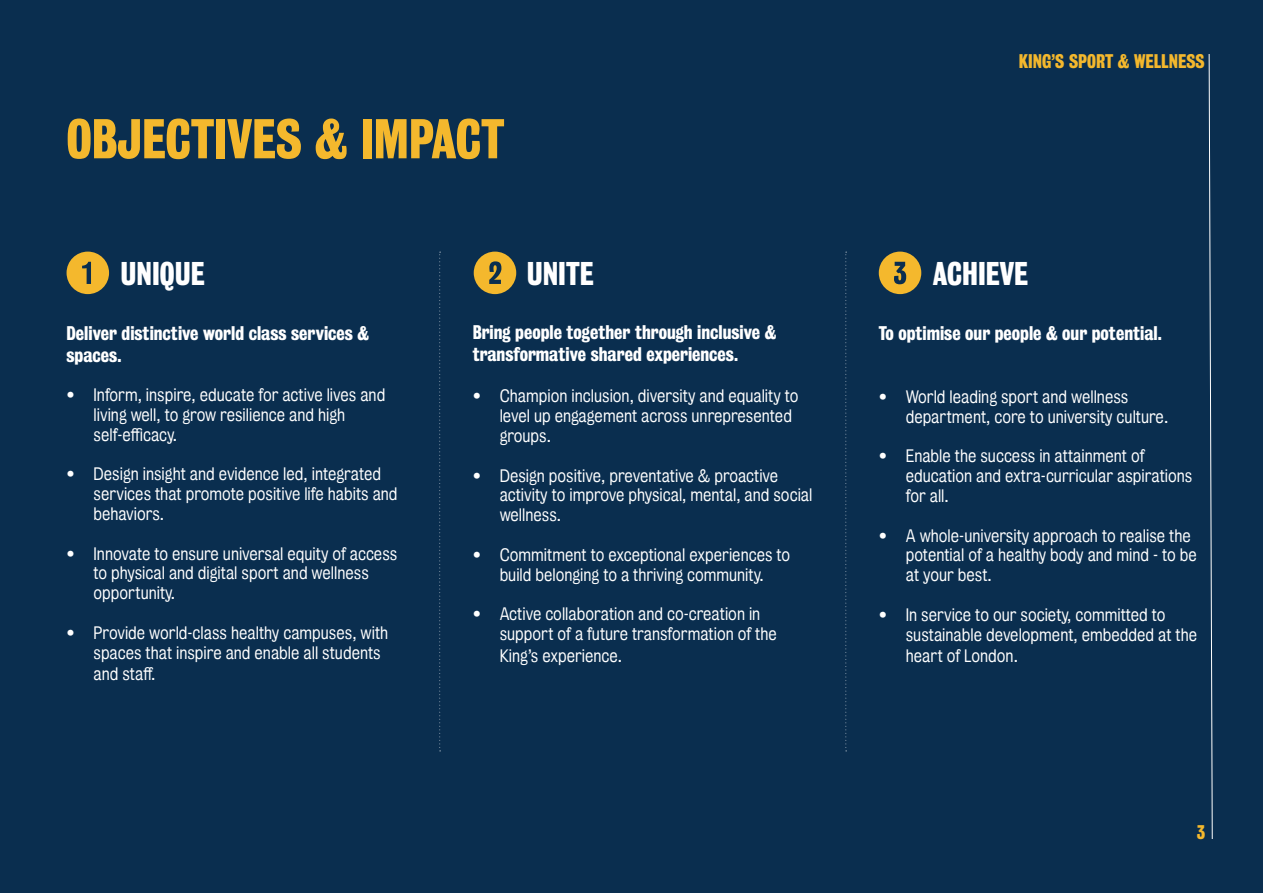
<style>
.page{position:relative;width:1263px;height:893px;background:#0a2e4f}
.page>*{position:absolute;margin:0;border:0;box-sizing:border-box;transform-origin:0 0}
.t1{font:51px "Kings Bureau Grot Three Seven";color:#f4b82d}
.t2{font:30px "Kings Bureau Grot Three Seven";color:#fff}
.t3{font:18px/21.6px "Kings Bureau Grot Three Seven";color:#fff}
.t4{font:18px "Kings Bureau Grot Three Seven";color:#f4b82d}
.t5{font:16.5px/19.8px "Kings Bureau Grot Five One";color:#fff}
</style>
<div class="page">
<svg style="left:1208px;top:54px;width:5px;height:785px"></svg>
<svg style="left:67px;top:252px;width:42px;height:42px"></svg>
<svg style="left:439px;top:252px;width:2px;height:499px"></svg>
<svg style="left:845px;top:252px;width:2px;height:499px"></svg>
<svg style="left:474px;top:252px;width:42px;height:42px"></svg>
<svg style="left:879px;top:252px;width:42px;height:42px"></svg>
<p class="t1" style="left:67px;top:109px;width:439px">OBJECTIVES &amp; IMPACT</p>
<p class="t2" style="left:121px;top:257px;width:86px">UNIQUE</p>
<p class="t3" style="left:67px;top:322px;width:304px">Deliver distinctive world class services &amp; spaces.</p>
<p class="t5" style="left:94px;top:385px;width:293px;text-indent:-27px">• Inform, inspire, educate for active lives and living well, to grow resilience and high self-efficacy.</p>
<p class="t5" style="left:94px;top:464px;width:306px;text-indent:-27px">• Design insight and evidence led, integrated services that promote positive life habits and behaviors.</p>
<p class="t5" style="left:94px;top:544px;width:305px;text-indent:-27px">• Innovate to ensure universal equity of access to physical and digital sport and wellness opportunity.</p>
<p class="t5" style="left:94px;top:623px;width:296px;text-indent:-27px">• Provide world-class healthy campuses, with spaces that inspire and enable all students</p>
<p class="t5" style="left:94px;top:664px;width:63px">and staff.</p>
<p class="t2" style="left:527px;top:256px;width:69px">UNITE</p>
<p class="t3" style="left:473px;top:322px;width:305px">Bring people together through inclusive &amp; transformative shared experiences.</p>
<p class="t5" style="left:500px;top:386px;width:300px;text-indent:-27px">• Champion inclusion, diversity and equality to level up engagement across unrepresented groups.</p>
<p class="t5" style="left:500px;top:466px;width:314px;text-indent:-27px">• Design positive, preventative &amp; proactive activity to improve physical, mental, and social wellness.</p>
<p class="t5" style="left:473px;top:545px;width:319px;text-align:center">• Commitment to exceptional experiences to build belonging to a thriving community.</p>
<p class="t5" style="left:500px;top:604px;width:279px;text-indent:-27px">• Active collaboration and co-creation in support of a future transformation of the</p>
<p class="t5" style="left:500px;top:646px;width:124px">King’s experience.</p>
<p class="t4" style="left:1019px;top:51px;width:187px">KING’S SPORT &amp; WELLNESS</p>
<p class="t2" style="left:933px;top:257px;width:97px">ACHIEVE</p>
<p class="t3" style="left:879px;top:322px;width:285px">To optimise our people &amp; our potential.</p>
<p class="t5" style="left:906px;top:387px;width:264px;text-indent:-27px">• World leading sport and wellness department, core to university culture.</p>
<p class="t5" style="left:906px;top:446px;width:288px;text-indent:-27px">• Enable the success in attainment of education and extra-curricular aspirations for all.</p>
<p class="t5" style="left:906px;top:526px;width:293px;text-indent:-27px">• A whole-university approach to realise the potential of a healthy body and mind - to be at your best.</p>
<p class="t5" style="left:906px;top:605px;width:293px;text-indent:-27px">• In service to our society, committed to sustainable development, embedded at the</p>
<p class="t5" style="left:906px;top:646px;width:114px">heart of London.</p>
<p class="t4" style="left:1197px;top:822px;width:10px">3</p>
</div>
